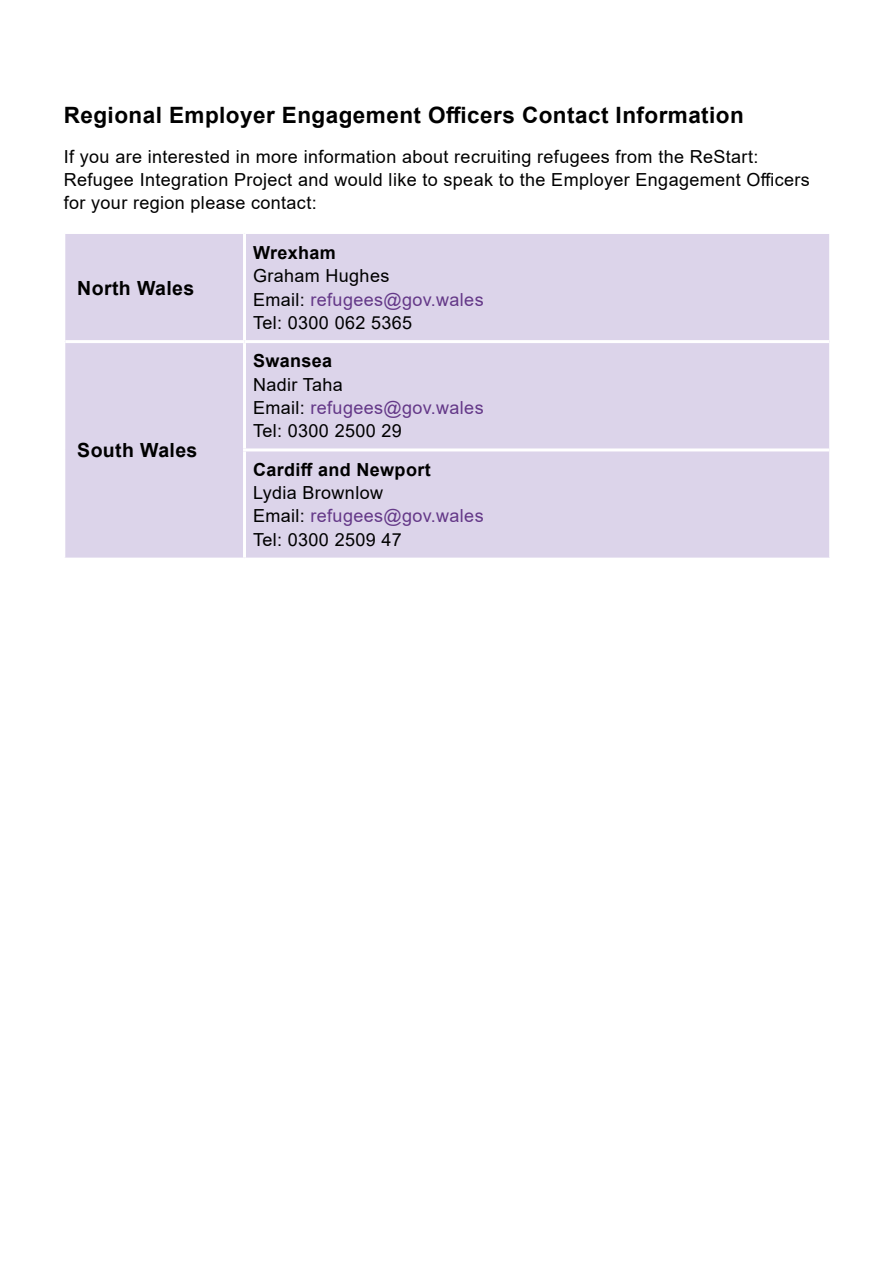
<style>
.page{position:relative;width:893px;height:1263px;background:#fff}
.page>*{position:absolute;margin:0;border:0;box-sizing:border-box;transform-origin:0 0}
.H4_Sub_subheading{font:700 22.5px "Arial";letter-spacing:.02em;color:#000}
.H5_Sub_sub_heading{font:700 19.5px "Arial";letter-spacing:.02em;color:#000}
.Body_text{font:18px/23.2px "Arial";letter-spacing:.02em;color:#000}
.Body_Text_Before_Bul{font:18px/23.2px "Arial";letter-spacing:.02em;color:#000}
.s1{font-weight:700}
.s2{color:#643888}
</style>
<div class="page">
<div style="left:65px;top:234px;width:764px;height:324px;background:#dcd4ea"></div>
<hr style="left:243px;top:234px;width:3px;height:106px;background:#fff">
<hr style="left:65px;top:340px;width:179px;height:3px;background:#fff">
<hr style="left:244px;top:340px;width:585px;height:3px;background:#fff">
<hr style="left:243px;top:343px;width:3px;height:105px;background:#fff">
<hr style="left:243px;top:448px;width:586px;height:3px;background:#fff">
<hr style="left:243px;top:451px;width:3px;height:107px;background:#fff">
<h4 class="H4_Sub_subheading" style="left:64px;top:99px;width:682px">Regional Employer Engagement Officers Contact Information</h4>
<p class="Body_Text_Before_Bul" style="left:64px;top:145px;width:748px">If you are interested in more information about recruiting refugees from the ReStart:<br>Refugee Integration Project and would like to speak to the Employer Engagement Officers for your region please contact:</p>
<h5 class="H5_Sub_sub_heading" style="left:77px;top:274px;width:118px">North Wales</h5>
<h5 class="H5_Sub_sub_heading" style="left:77px;top:436px;width:122px">South Wales</h5>
<p class="Body_text" style="left:253px;top:241px;width:232px"><span class="s1">Wrexham<br></span>Graham Hughes<br>Email: <span class="s2">refugees@gov.wales<br></span>Tel: 0300 062 5365</p>
<p class="Body_text" style="left:253px;top:349px;width:232px"><span class="s1">Swansea<br></span>Nadir Taha<br>Email: <span class="s2">refugees@gov.wales<br></span>Tel: 0300 2500 29</p>
<p class="Body_text" style="left:253px;top:458px;width:232px"><span class="s1">Cardiff and Newport<br></span>Lydia Brownlow<br>Email: <span class="s2">refugees@gov.wales<br></span>Tel: 0300 2509 47</p>
</div>
